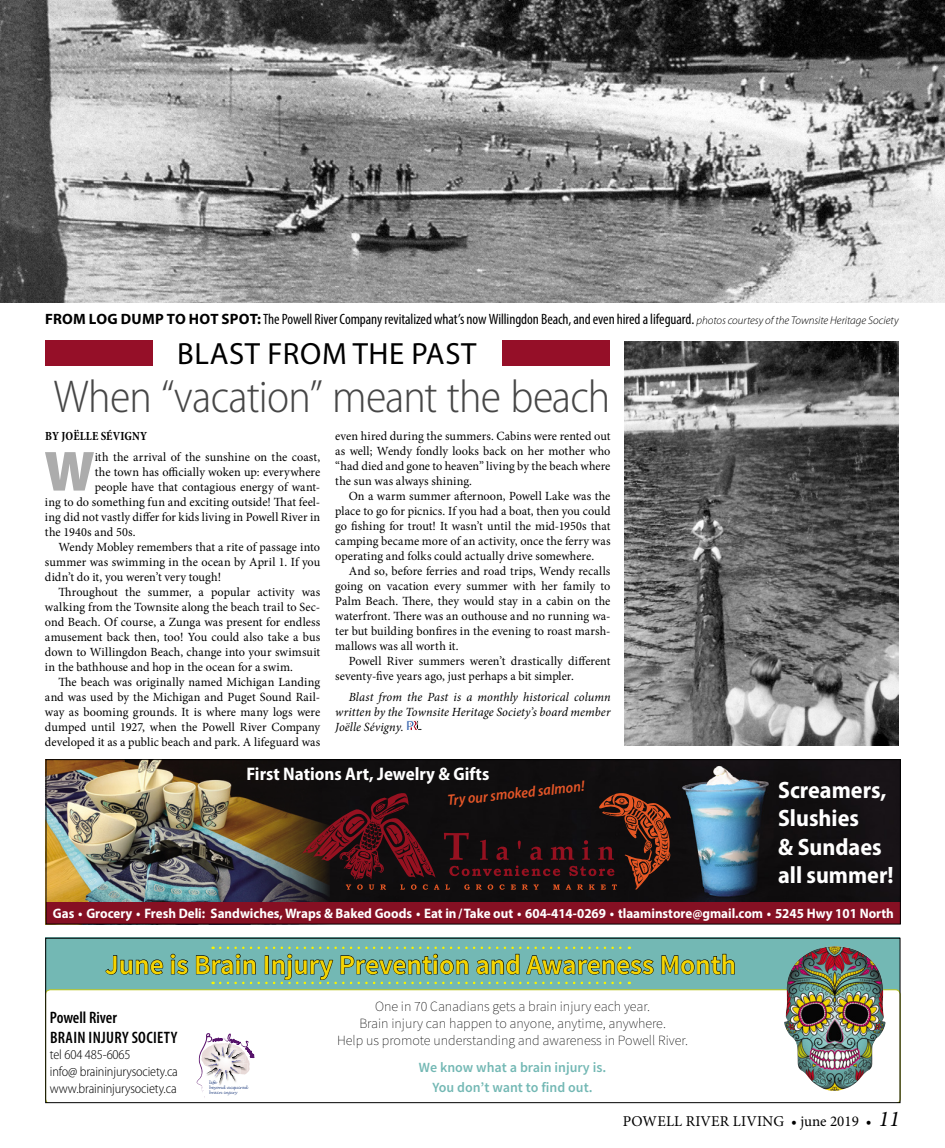
<style>
.page{position:relative;width:945px;height:1148px;background:#fff}
.page>*{position:absolute;margin:0;border:0;box-sizing:border-box;transform-origin:0 0}
.First_paragraph_drop{font:900 57px "Myriad Pro";color:#acacac}
.Headline_30{font:300 semi-condensed 46.25px "Myriad Pro";letter-spacing:-.015em;color:#464646}
.t1{font:30.75px "Myriad Pro";letter-spacing:.02em;color:#000}
.t2{font:600 27.62px "Source Sans Pro";color:#f5d400}
.t3{font:700 semi-condensed 23.75px/28.5px "Myriad Pro";color:#fff}
.t4{font:700 semi-condensed 18.25px "Myriad Pro";color:#fff}
.t5{font:600 condensed 16.62px/19.6px "Myriad Pro";letter-spacing:.02em;color:#000}
.Cutline__Nested{font:condensed 15px "Myriad Pro";letter-spacing:-.005em;color:#000}
.t6{font:15px "Minion Pro";letter-spacing:.01em;color:#000}
.t7{font:italic 600 semi-condensed 15px "Myriad Pro";color:#e55628}
.t8{font:200 14px/16.9px "Source Sans Pro";color:#000;text-align:center}
.t9{font:600 14px/20.2px "Source Sans Pro";color:#73b8b4;text-align:center}
.t10{font:700 13.75px "Myriad Pro";color:#fff;scale:.95 1}
.t11{font:300 semi-condensed 13.62px/16.6px "Myriad Pro";letter-spacing:-.01em;color:#000}
.Body_Copy{font:12.5px/15px "Minion Pro";letter-spacing:.005em;color:#000;text-align:justify}
.First_paragraph_drop-2{font:12.5px "Minion Pro";letter-spacing:.005em;color:#000}
.Body_Copy-2{font:italic 12.5px/15px "Minion Pro";letter-spacing:.005em;color:#000;text-align:justify}
.Byline{font:700 condensed 12.5px "Minion Pro";letter-spacing:.01em;color:#000;scale:.95 1}
.t12{font:italic 4.38px "Lucida Handwriting";color:#2c4784}
.t13{font:italic 4.12px/4.9px "Lucida Handwriting";color:#2c4784}
.s1{font-weight:700;font-stretch:normal}
.s2{font-weight:300;font-style:italic;font-stretch:normal;font-size:11.25px}
.s3{font-style:italic;font-size:22.5px}
</style>
<div class="page">
<svg style="left:406px;top:720px;width:16px;height:10px"></svg>
<img style="left:0;top:0;width:945px;height:302px">
<img style="left:624px;top:342px;width:275px;height:403px">
<div style="left:502px;top:339px;width:108px;height:26px;background:#950f28"></div>
<div style="left:45px;top:340px;width:108px;height:25px;background:#950f28"></div>
<div style="left:45px;top:938px;width:855px;height:75px;background:#73b8b4"></div>
<svg style="left:47px;top:989px;width:851px;height:94px"></svg>
<img style="left:784px;top:946px;width:102px;height:145px">
<svg style="left:105px;top:955px;width:58px;height:19px"></svg>
<svg style="left:171px;top:954px;width:17px;height:20px"></svg>
<svg style="left:661px;top:953px;width:74px;height:21px"></svg>
<svg style="left:196px;top:946px;width:458px;height:38px"></svg>
<div style="left:45px;top:938px;width:855px;height:164px;border:1px solid #000"></div>
<img style="left:329px;top:761px;width:570px;height:141px">
<img style="left:48px;top:761px;width:281px;height:141px">
<svg style="left:302px;top:793px;width:369px;height:96px;background:#311312"></svg>
<div style="left:46px;top:902px;width:855px;height:22px;background:#861023"></div>
<div style="left:46px;top:759px;width:855px;height:165px;border:1px solid #000"></div>
<svg style="left:197px;top:1033px;width:57px;height:65px"></svg>
<p class="Cutline__Nested" style="left:45px;top:310px;width:855px"><span class="s1">FROM LOG DUMP TO HOT SPOT:</span> The Powell River Company revitalized what’s now Willingdon Beach, and even hired a lifeguard. <span class="s2">photos courtesy of the Townsite Heritage Society</span></p>
<p class="t1" style="left:177px;top:335px;width:301px">BLAST FROM THE PAST</p>
<p class="Headline_30" style="left:53px;top:372px;width:559px">When “vacation” meant the beach</p>
<p class="Byline" style="left:45px;top:427px;width:109px">BY JOËLLE SÉVIGNY</p>
<p class="First_paragraph_drop" style="left:44px;top:439px;width:52px">W</p>
<p class="First_paragraph_drop-2" style="left:95px;top:448px;width:227px">ith the arrival of the sunshine on the coast,</p>
<p class="First_paragraph_drop-2" style="left:95px;top:463px;width:227px">the town has officially woken up: everywhere</p>
<p class="First_paragraph_drop-2" style="left:95px;top:478px;width:227px">people have that contagious energy of want-</p>
<p class="First_paragraph_drop-2" style="left:45px;top:493px;width:277px">ing to do something fun and exciting outside! That feel-</p>
<p class="First_paragraph_drop-2" style="left:45px;top:508px;width:277px">ing did not vastly differ for kids living in Powell River in</p>
<p class="First_paragraph_drop-2" style="left:45px;top:523px;width:92px">the 1940s and 50s.</p>
<p class="Body_Copy" style="left:45px;top:539px;width:277px;text-indent:13px">Wendy Mobley remembers that a rite of passage into summer was swimming in the ocean by April 1. If you didn’t do it, you weren’t very tough!</p>
<p class="Body_Copy" style="left:45px;top:584px;width:277px;text-indent:13px">Throughout the summer, a popular activity was walking from the Townsite along the beach trail to Sec&shy;ond Beach. Of course, a Zunga was present for endless amusement back then, too! You could also take a bus down to Willingdon Beach, change into your swimsuit in the bathhouse and hop in the ocean for a swim.</p>
<p class="Body_Copy" style="left:45px;top:674px;width:277px;text-indent:13px">The beach was originally named Michigan Landing and was used by the Michigan and Puget Sound Rail&shy;way as booming grounds. It is where many logs were dumped until 1927, when the Powell River Company developed it as a public beach and park. A lifeguard was</p>
<p class="Body_Copy" style="left:335px;top:428px;width:277px">even hired during the summers. Cabins were rented out as well; Wendy fondly looks back on her mother who “had died and gone to heaven” living by the beach where the sun was always shining.</p>
<p class="Body_Copy" style="left:335px;top:488px;width:277px;text-indent:13px">On a warm summer afternoon, Powell Lake was the place to go for picnics. If you had a boat, then you could go fishing for trout! It wasn’t until the mid-1950s that camping became more of an activity, once the ferry was operating and folks could actually drive somewhere.</p>
<p class="Body_Copy" style="left:335px;top:563px;width:277px;text-indent:13px">And so, before ferries and road trips, Wendy recalls going on vacation every summer with her family to Palm Beach. There, they would stay in a cabin on the waterfront. There was an outhouse and no running wa&shy;ter but building bonfires in the evening to roast marsh&shy;mallows was all worth it.</p>
<p class="Body_Copy" style="left:335px;top:653px;width:277px;text-indent:13px">Powell River summers weren’t drastically different seventy-five years ago, just perhaps a bit simpler.</p>
<p class="Body_Copy-2" style="left:335px;top:689px;width:277px;text-indent:13px">Blast from the Past is a monthly historical column written by the Townsite Heritage Society’s board member Joëlle Sévigny.</p>
<p class="t4" style="left:246px;top:763px;width:244px">First Nations Art, Jewelry &amp; Gifts</p>
<p class="t7" style="left:447px;top:792px;width:139px;rotate:-6deg">Try our smoked salmon!</p>
<p class="t3" style="left:778px;top:775px;width:117px">Screamers,<br>Slushies<br>&amp; Sundaes all summer!</p>
<p class="t10" style="left:53px;top:904px;width:887px">Gas • Grocery • Fresh Deli: Sandwiches, Wraps &amp; Baked Goods • Eat in/Take out • 604-414-0269 • tlaaminstore@gmail.com • 5245 Hwy 101 North</p>
<p class="t2" style="left:105px;top:947px;width:632px">June is Brain Injury Prevention and Awareness Month</p>
<p class="t5" style="left:50px;top:1008px;width:129px">Powell River<br>BRAIN INJURY SOCIETY</p>
<p class="t11" style="left:50px;top:1046px;width:130px">tel 604 485-6065<br>info@ braininjurysociety.ca www.braininjurysociety.ca</p>
<p class="t8" style="left:337px;top:998px;width:353px">One in 70 Canadians gets a brain injury each year.<br>Brain injury can happen to anyone, anytime, anywhere.<br>Help us promote understanding and awareness in Powell River.</p>
<p class="t9" style="left:419px;top:1057px;width:189px">We know what a brain injury is.<br>You don’t want to find out.</p>
<p class="t12" style="left:209px;top:1079px;width:9px">life</p>
<p class="t13" style="left:209px;top:1085px;width:40px">beyond acquired brain injury</p>
<p class="t6" style="left:623px;top:1111px;width:279px">POWELL RIVER LIVING • june 2019 • <span class="s3">11</span></p>
</div>
